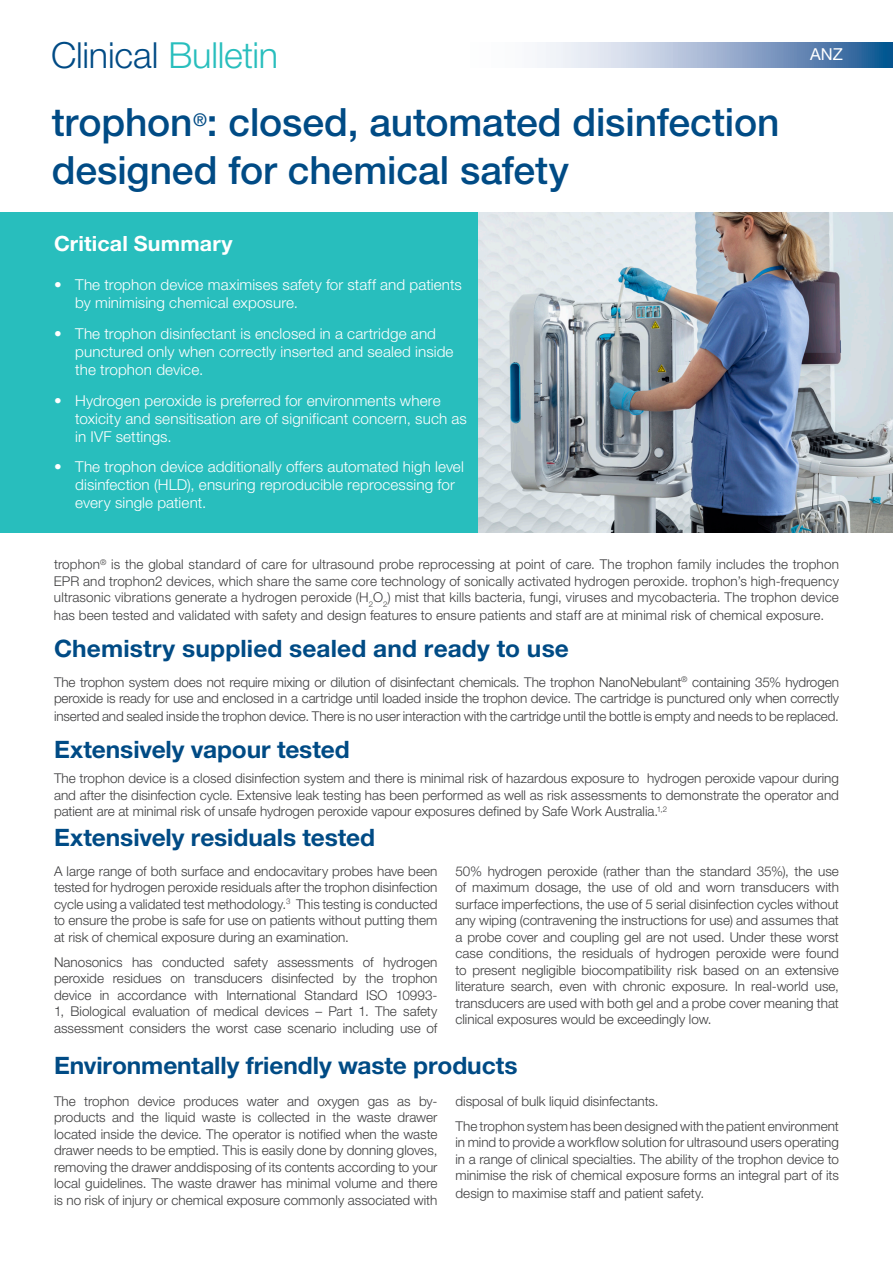
<style>
.page{position:relative;width:893px;height:1263px;background:#fff}
.page>*{position:absolute;margin:0;border:0;box-sizing:border-box;transform-origin:0 0}
.t1{font:500 39px "Helvetica Neue LT Pro";letter-spacing:-.005em;color:#004b85}
.t2{font:300 36px "Helvetica Neue LT Pro";letter-spacing:-.005em;color:#004b85}
.t3{font:700 24px "Helvetica Neue LT Std";letter-spacing:-.005em;color:#004b85}
.t4{font:700 21px "Helvetica Neue LT Std";letter-spacing:.005em;color:#fff}
.t5{font:500 17.55px "Helvetica Neue LT Pro";color:#004b85}
.t6{font:16.5px "Helvetica Neue LT Pro";color:#fff}
.t7{font:300 15px/18px "Helvetica Neue LT Std";letter-spacing:.005em;color:#fff}
.t8{font:300 13.5px/16.5px "Helvetica Neue LT Std";color:#3e3e3f;text-align:justify}
.s1{color:#28bebd}
</style>
<div class="page">
<div style="left:0;top:212px;width:893px;height:321px;background:#28bebd"></div>
<svg style="left:537px;top:43px;width:356px;height:24px;background:#98b0ce"></svg>
<img style="left:478px;top:213px;width:415px;height:320px">
<h2 class="t2" style="left:51px;top:33px;width:229px">Clinical <span class="s1">Bulletin</span></h2>
<h1 class="t1" style="left:52px;top:98px;width:729px">trophon : closed, automated disinfection</h1>
<p class="t5" style="left:193px;top:109px;width:15px">®</p>
<h1 class="t1" style="left:52px;top:146px;width:519px">designed for chemical safety</h1>
<h3 class="t4" style="left:54px;top:230px;width:180px">Critical Summary</h3>
<p class="t7" style="left:75px;top:275px;width:388px;text-indent:-21px">• The trophon device maximises safety for staff and patients by minimising chemical exposure.</p>
<p class="t7" style="left:75px;top:324px;width:380px;text-indent:-21px">• The trophon disinfectant is enclosed in a cartridge and punctured only when correctly inserted and sealed inside the trophon device.</p>
<p class="t7" style="left:75px;top:391px;width:393px;text-indent:-21px">• Hydrogen peroxide is preferred for environments where toxicity and sensitisation are of significant concern, such as in IVF settings.</p>
<p class="t7" style="left:75px;top:458px;width:390px;text-indent:-21px">• The trophon device additionally offers automated high level disinfection (HLD), ensuring reproducible reprocessing for every single patient.</p>
<p class="t6" style="left:810px;top:44px;width:34px">ANZ</p>
<p class="t8" style="left:54px;top:556px;width:786px">trophon<sup>®</sup> is the global standard of care for ultrasound probe reprocessing at point of care. The trophon family includes the trophon EPR and trophon2 devices, which share the same core technology of sonically activated hydrogen peroxide. trophon’s high-frequency ultrasonic vibrations generate a hydrogen peroxide (H<sub>2</sub>O<sub>2</sub>) mist that kills bacteria, fungi, viruses and mycobacteria. The trophon device</p>
<p class="t8" style="left:54px;top:607px;width:772px">has been tested and validated with safety and design features to ensure patients and staff are at minimal risk of chemical exposure.</p>
<h3 class="t3" style="left:54px;top:634px;width:516px">Chemistry supplied sealed and ready to use</h3>
<p class="t8" style="left:54px;top:673px;width:787px">The trophon system does not require mixing or dilution of disinfectant chemicals. The trophon NanoNebulant<sup>®</sup> containing 35% hydrogen peroxide is ready for use and enclosed in a cartridge until loaded inside the trophon device. The cartridge is punctured only when correctly</p>
<p class="t8" style="left:54px;top:708px;width:786px">inserted and sealed inside the trophon device. There is no user interaction with the cartridge until the bottle is empty and needs to be replaced.</p>
<h3 class="t3" style="left:54px;top:735px;width:297px">Extensively vapour tested</h3>
<p class="t8" style="left:54px;top:770px;width:786px">The trophon device is a closed disinfection system and there is minimal risk of hazardous exposure to hydrogen peroxide vapour during and after the disinfection cycle. Extensive leak testing has been performed as well as risk assessments to demonstrate the operator and patient are at minimal risk of unsafe hydrogen peroxide vapour exposures defined by Safe Work Australia.<sup>1,2</sup></p>
<h3 class="t3" style="left:54px;top:822px;width:323px">Extensively residuals tested</h3>
<p class="t8" style="left:54px;top:862px;width:385px">A large range of both surface and endocavitary probes have been tested for hydrogen peroxide residuals after the trophon disinfection cycle using a validated test methodology.<sup>3</sup> This testing is conducted to ensure the probe is safe for use on patients without putting them at risk of chemical exposure during an examination.</p>
<p class="t8" style="left:54px;top:953px;width:385px">Nanosonics has conducted safety assessments of hydrogen peroxide residues on transducers disinfected by the trophon device in accordance with International Standard ISO 10993- 1, Biological evaluation of medical devices – Part 1. The safety assessment considers the worst case scenario including use of</p>
<p class="t8" style="left:455px;top:862px;width:385px">50% hydrogen peroxide (rather than the standard 35%), the use of maximum dosage, the use of old and worn transducers with surface imperfections, the use of 5 serial disinfection cycles without any wiping (contravening the instructions for use) and assumes that a probe cover and coupling gel are not used. Under these worst case conditions, the residuals of hydrogen peroxide were found to present negligible biocompatibility risk based on an extensive literature search, even with chronic exposure. In real-world use, transducers are used with both gel and a probe cover meaning that clinical exposures would be exceedingly low.</p>
<h3 class="t3" style="left:54px;top:1050px;width:465px">Environmentally friendly waste products</h3>
<p class="t8" style="left:54px;top:1093px;width:385px">The trophon device produces water and oxygen gas as by&shy;products and the liquid waste is collected in the waste drawer located inside the device. The operator is notified when the waste drawer needs to be emptied. This is easily done by donning gloves, removing the drawer anddisposing of its contents according to your local guidelines. The waste drawer has minimal volume and there is no risk of injury or chemical exposure commonly associated with</p>
<p class="t8" style="left:455px;top:1088px;width:385px;line-height:25px">disposal of bulk liquid disinfectants.<br>The trophon system has been designed with the patient environment</p>
<p class="t8" style="left:455px;top:1134px;width:385px">in mind to provide a workflow solution for ultrasound users operating in a range of clinical specialties. The ability of the trophon device to minimise the risk of chemical exposure forms an integral part of its</p>
<p class="t8" style="left:455px;top:1185px;width:250px">design to maximise staff and patient safety.</p>
</div>
